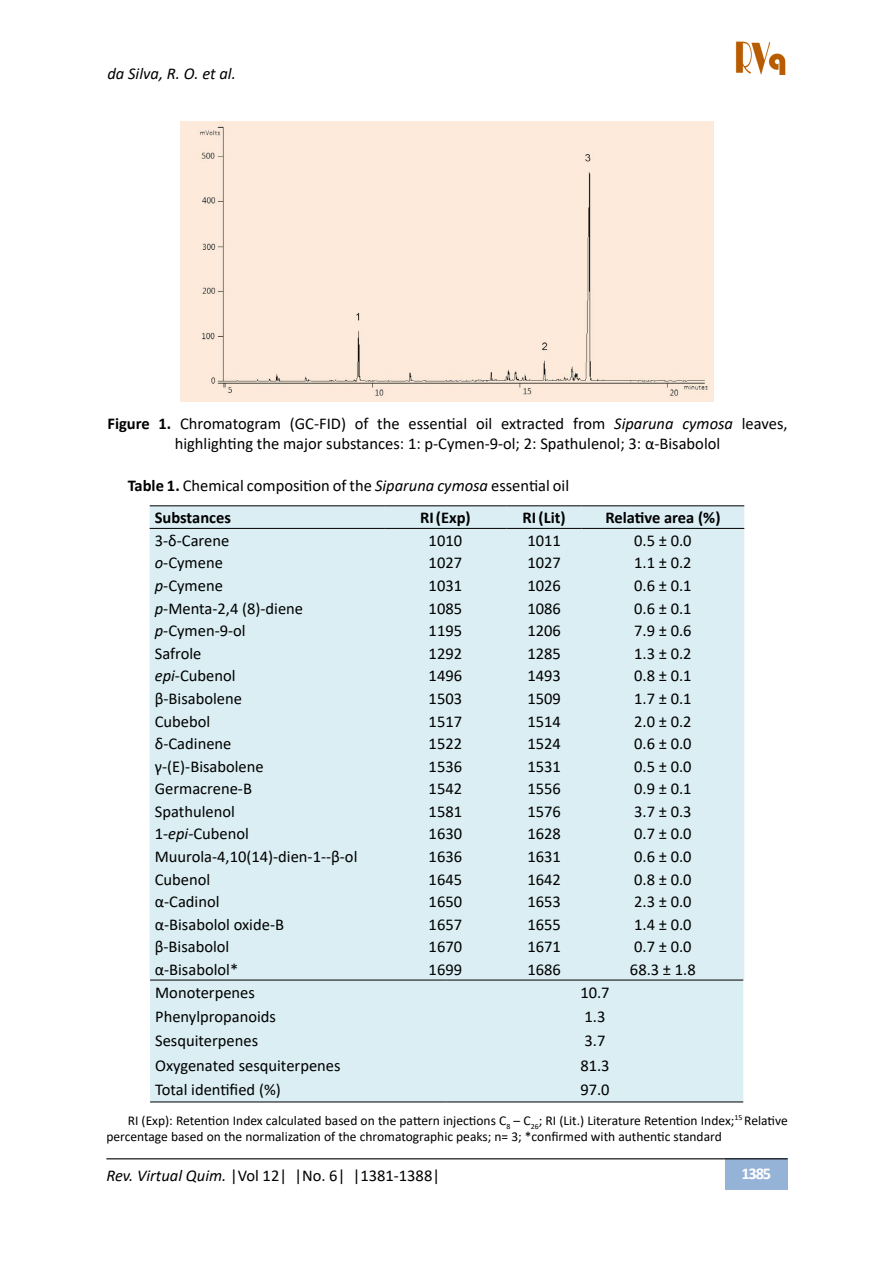
<style>
.page{position:relative;width:894px;height:1263px;background:#fff}
.page>*{position:absolute;margin:0;border:0;box-sizing:border-box;transform-origin:0 0}
.t1{font:16.5px/19.8px "Calibri";color:#000;text-align:center}
.t2{font:700 16.5px "Calibri";color:#000}
.t3{font:italic 16.5px "Calibri";color:#000}
.t4{font:700 16.5px "Calibri";color:#fff}
.t5{font:13.5px/16.2px "Calibri";color:#000}
.s1{font-weight:700}
.s2{font-style:italic}
</style>
<div class="page">
<img style="left:735px;top:41px;width:51px;height:34px">
<div style="left:724px;top:1158px;width:63px;height:32px;background:#95b3d7"></div>
<hr style="left:106px;top:1158px;width:681px;height:1px;background:#000">
<div style="left:180px;top:122px;width:533px;height:279px;background:#fdeadb"></div>
<div style="left:150px;top:506px;width:594px;height:474px;background:#daeef3"></div>
<hr style="left:150px;top:505px;width:234px;height:1px;background:#000">
<hr style="left:384px;top:505px;width:122px;height:1px;background:#000">
<hr style="left:506px;top:505px;width:75px;height:1px;background:#000">
<hr style="left:581px;top:505px;width:163px;height:1px;background:#000">
<hr style="left:150px;top:528px;width:234px;height:1px;background:#000">
<hr style="left:384px;top:528px;width:122px;height:1px;background:#000">
<hr style="left:506px;top:528px;width:75px;height:1px;background:#000">
<hr style="left:581px;top:528px;width:163px;height:1px;background:#000">
<div style="left:150px;top:980px;width:593px;height:121px;background:#daeef3"></div>
<hr style="left:150px;top:979px;width:296px;height:1px;background:#000">
<hr style="left:446px;top:979px;width:297px;height:1px;background:#000">
<hr style="left:150px;top:1101px;width:296px;height:1px;background:#000">
<hr style="left:446px;top:1101px;width:297px;height:1px;background:#000">
<p class="t3" style="left:107px;top:62px;width:130px">da Silva, R. O. et al.</p>
<p class="t1" style="left:107px;top:413px;width:681px"><span class="s1">Figure 1.</span> Chromatogram (GC-FID) of the essential oil extracted from <span class="s2">Siparuna cymosa</span> leaves, highlighting the major substances: 1: p-Cymen-9-ol; 2: Spathulenol; 3: α-Bisabolol</p>
<p class="t1" style="left:128px;top:475px;width:443px"><span class="s1">Table 1.</span> Chemical composition of the <span class="s2">Siparuna cymosa</span> essential oil</p>
<p class="t2" style="left:155px;top:506px;width:78px">Substances</p>
<p class="t2" style="left:420px;top:506px;width:52px">RI(Exp)</p>
<p class="t2" style="left:522px;top:506px;width:44px">RI(Lit)</p>
<p class="t2" style="left:605px;top:506px;width:117px">Relative area (%)</p>
<p class="t1" style="left:155px;top:530px;width:76px">3-δ-Carene</p>
<p class="t1" style="left:428px;top:530px;width:35px">1010</p>
<p class="t1" style="left:527px;top:530px;width:35px">1011</p>
<p class="t1" style="left:634px;top:530px;width:59px">0.5 ± 0.0</p>
<p class="t1" style="left:155px;top:552px;width:70px"><span class="s2">o</span>-Cymene</p>
<p class="t1" style="left:428px;top:552px;width:35px">1027</p>
<p class="t1" style="left:527px;top:552px;width:35px">1027</p>
<p class="t1" style="left:634px;top:552px;width:59px">1.1 ± 0.2</p>
<p class="t1" style="left:155px;top:575px;width:70px"><span class="s2">p</span>-Cymene</p>
<p class="t1" style="left:428px;top:575px;width:35px">1031</p>
<p class="t1" style="left:527px;top:575px;width:35px">1026</p>
<p class="t1" style="left:634px;top:575px;width:59px">0.6 ± 0.1</p>
<p class="t1" style="left:155px;top:598px;width:150px"><span class="s2">p</span>-Menta-2,4 (8)-diene</p>
<p class="t1" style="left:428px;top:598px;width:35px">1085</p>
<p class="t1" style="left:527px;top:598px;width:35px">1086</p>
<p class="t1" style="left:634px;top:598px;width:59px">0.6 ± 0.1</p>
<p class="t1" style="left:155px;top:620px;width:92px"><span class="s2">p</span>-Cymen-9-ol</p>
<p class="t1" style="left:428px;top:620px;width:35px">1195</p>
<p class="t1" style="left:527px;top:620px;width:35px">1206</p>
<p class="t1" style="left:634px;top:620px;width:59px">7.9 ± 0.6</p>
<p class="t1" style="left:155px;top:643px;width:48px">Safrole</p>
<p class="t1" style="left:428px;top:643px;width:35px">1292</p>
<p class="t1" style="left:527px;top:643px;width:35px">1285</p>
<p class="t1" style="left:634px;top:643px;width:59px">1.3 ± 0.2</p>
<p class="t1" style="left:155px;top:665px;width:82px"><span class="s2">epi</span>-Cubenol</p>
<p class="t1" style="left:428px;top:665px;width:35px">1496</p>
<p class="t1" style="left:527px;top:665px;width:35px">1493</p>
<p class="t1" style="left:634px;top:665px;width:59px">0.8 ± 0.1</p>
<p class="t1" style="left:155px;top:688px;width:89px">β-Bisabolene</p>
<p class="t1" style="left:428px;top:688px;width:35px">1503</p>
<p class="t1" style="left:527px;top:688px;width:35px">1509</p>
<p class="t1" style="left:634px;top:688px;width:59px">1.7 ± 0.1</p>
<p class="t1" style="left:155px;top:710px;width:57px">Cubebol</p>
<p class="t1" style="left:428px;top:710px;width:35px">1517</p>
<p class="t1" style="left:527px;top:710px;width:35px">1514</p>
<p class="t1" style="left:634px;top:710px;width:59px">2.0 ± 0.2</p>
<p class="t1" style="left:155px;top:733px;width:78px">δ-Cadinene</p>
<p class="t1" style="left:428px;top:733px;width:35px">1522</p>
<p class="t1" style="left:527px;top:733px;width:35px">1524</p>
<p class="t1" style="left:634px;top:733px;width:59px">0.6 ± 0.0</p>
<p class="t1" style="left:155px;top:756px;width:110px">γ-(E)-Bisabolene</p>
<p class="t1" style="left:428px;top:756px;width:35px">1536</p>
<p class="t1" style="left:527px;top:756px;width:35px">1531</p>
<p class="t1" style="left:634px;top:756px;width:59px">0.5 ± 0.0</p>
<p class="t1" style="left:155px;top:778px;width:99px">Germacrene-B</p>
<p class="t1" style="left:428px;top:778px;width:35px">1542</p>
<p class="t1" style="left:527px;top:778px;width:35px">1556</p>
<p class="t1" style="left:634px;top:778px;width:59px">0.9 ± 0.1</p>
<p class="t1" style="left:155px;top:801px;width:81px">Spathulenol</p>
<p class="t1" style="left:428px;top:801px;width:35px">1581</p>
<p class="t1" style="left:527px;top:801px;width:35px">1576</p>
<p class="t1" style="left:634px;top:801px;width:59px">3.7 ± 0.3</p>
<p class="t1" style="left:155px;top:823px;width:96px">1-<span class="s2">epi-</span>Cubenol</p>
<p class="t1" style="left:428px;top:823px;width:35px">1630</p>
<p class="t1" style="left:527px;top:823px;width:35px">1628</p>
<p class="t1" style="left:634px;top:823px;width:59px">0.7 ± 0.0</p>
<p class="t1" style="left:155px;top:846px;width:204px">Muurola-4,10(14)-dien-1--β-ol</p>
<p class="t1" style="left:428px;top:846px;width:35px">1636</p>
<p class="t1" style="left:527px;top:846px;width:35px">1631</p>
<p class="t1" style="left:634px;top:846px;width:59px">0.6 ± 0.0</p>
<p class="t1" style="left:155px;top:868px;width:57px">Cubenol</p>
<p class="t1" style="left:428px;top:868px;width:35px">1645</p>
<p class="t1" style="left:527px;top:868px;width:35px">1642</p>
<p class="t1" style="left:634px;top:868px;width:59px">0.8 ± 0.0</p>
<p class="t1" style="left:155px;top:891px;width:66px">α-Cadinol</p>
<p class="t1" style="left:428px;top:891px;width:35px">1650</p>
<p class="t1" style="left:527px;top:891px;width:35px">1653</p>
<p class="t1" style="left:634px;top:891px;width:59px">2.3 ± 0.0</p>
<p class="t1" style="left:155px;top:914px;width:131px">α-Bisabolol oxide-B</p>
<p class="t1" style="left:428px;top:914px;width:35px">1657</p>
<p class="t1" style="left:527px;top:914px;width:35px">1655</p>
<p class="t1" style="left:634px;top:914px;width:59px">1.4 ± 0.0</p>
<p class="t1" style="left:155px;top:936px;width:76px">β-Bisabolol</p>
<p class="t1" style="left:428px;top:936px;width:35px">1670</p>
<p class="t1" style="left:527px;top:936px;width:35px">1671</p>
<p class="t1" style="left:634px;top:936px;width:59px">0.7 ± 0.0</p>
<p class="t1" style="left:155px;top:959px;width:85px">α-Bisabolol*</p>
<p class="t1" style="left:428px;top:959px;width:35px">1699</p>
<p class="t1" style="left:527px;top:959px;width:35px">1686</p>
<p class="t1" style="left:629px;top:959px;width:67px">68.3 ± 1.8</p>
<p class="t1" style="left:155px;top:981px;width:101px">Monoterpenes</p>
<p class="t1" style="left:580px;top:981px;width:31px">10.7</p>
<p class="t1" style="left:155px;top:1006px;width:122px">Phenylpropanoids</p>
<p class="t1" style="left:584px;top:1006px;width:22px">1.3</p>
<p class="t1" style="left:155px;top:1030px;width:104px">Sesquiterpenes</p>
<p class="t1" style="left:584px;top:1030px;width:22px">3.7</p>
<p class="t1" style="left:155px;top:1054px;width:187px">Oxygenated sesquiterpenes</p>
<p class="t1" style="left:580px;top:1054px;width:31px">81.3</p>
<p class="t1" style="left:155px;top:1079px;width:127px">Total identified (%)</p>
<p class="t1" style="left:580px;top:1079px;width:31px">97.0</p>
<p class="t5" style="left:106px;top:1111px;width:682px;text-indent:21px">RI (Exp): Retention Index calculated based on the pattern injections C<sub>8</sub> – C<sub>26</sub>; RI (Lit.) Literature Retention Index;<sup>15</sup> Relative percentage based on the normalization of the chromatographic peaks; n= 3; *confirmed with authentic standard</p>
<p class="t1" style="left:106px;top:1165px;width:335px"><span class="s2">Rev. Virtual Quim.</span> |Vol 12| |No. 6| |1381-1388|</p>
<p class="t4" style="left:741px;top:1162px;width:31px">1385</p>
</div>
